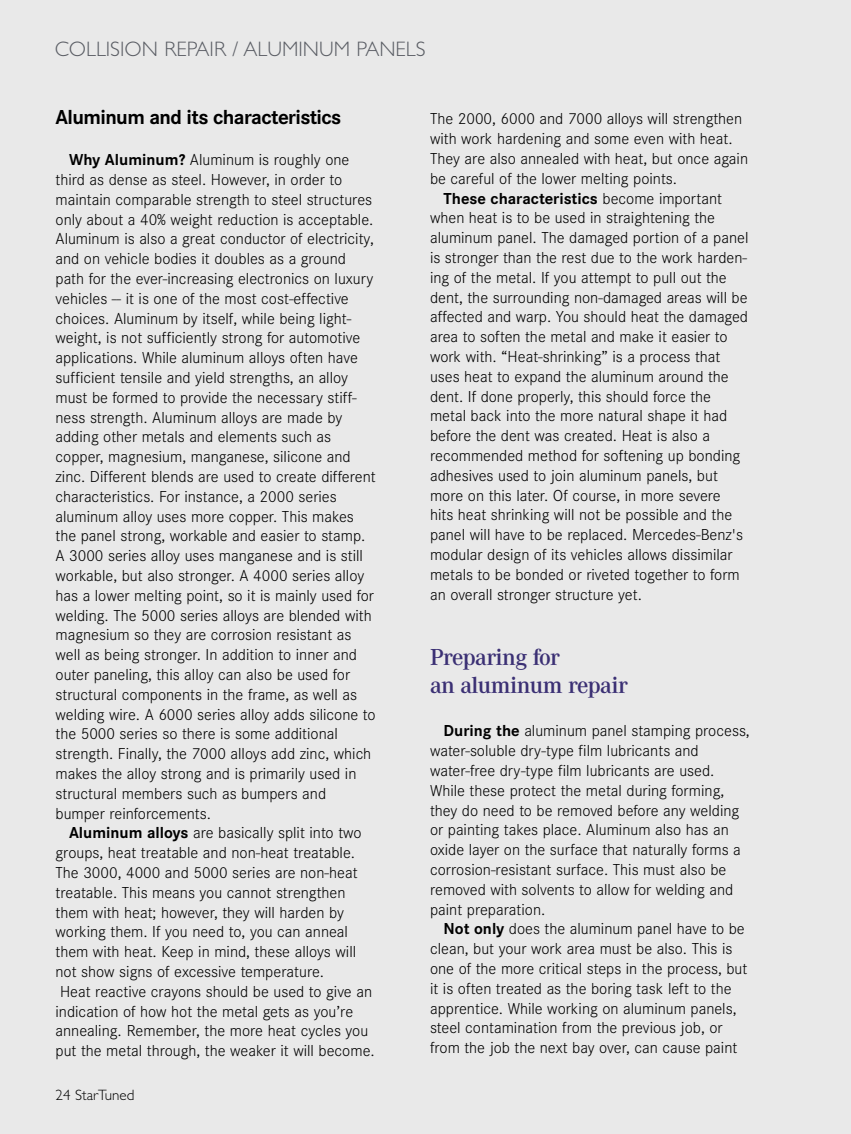
<style>
.page{position:relative;width:851px;height:1134px;background:#fff}
.page>*{position:absolute;margin:0;border:0;box-sizing:border-box;transform-origin:0 0}
.t1{font:600 24px/28.8px "Corporate A";letter-spacing:-.025em;color:#3b3074}
.t2{font:300 21px "Gill Sans";color:#5b5e65}
.t3{font:700 21px "Corporate S";letter-spacing:-.03em;color:#000}
.t4{font:300 16.5px/19.8px "Corporate S";color:#000}
.t5{font:700 16.5px "Corporate S";color:#000}
.t6{font:300 15px "Gill Sans";color:#000}
.s1{font-weight:700}
.s2{font-weight:300}
</style>
<div class="page">
<div style="left:0;top:0;width:850px;height:1134px;background:#e9e9e9"></div>
<p class="t2" style="left:55px;top:37px;width:372px">COLLISION REPAIR / ALUMINUM PANELS</p>
<p class="t3" style="left:56px;top:104px;width:287px">Aluminum and its characteristics</p>
<p class="t4" style="left:55px;top:150px;width:322px;text-indent:14px"><span class="s1">Why Aluminum?</span> Aluminum is roughly one third as dense as steel. However, in order to maintain comparable strength to steel structures only about a 40% weight reduction is acceptable.<br>Aluminum is also a great conductor of electricity, and on vehicle bodies it doubles as a ground path for the ever-increasing electronics on luxury vehicles -- it is one of the most cost-effective choices. Aluminum by itself, while being light&shy;weight, is not sufficiently strong for automotive applications. While aluminum alloys often have sufficient tensile and yield strengths, an alloy must be formed to provide the necessary stiff&shy;ness strength. Aluminum alloys are made by adding other metals and elements such as copper, magnesium, manganese, silicone and zinc. Different blends are used to create different characteristics. For instance, a 2000 series aluminum alloy uses more copper. This makes the panel strong, workable and easier to stamp.<br>A 3000 series alloy uses manganese and is still workable, but also stronger. A 4000 series alloy has a lower melting point, so it is mainly used for welding. The 5000 series alloys are blended with magnesium so they are corrosion resistant as well as being stronger. In addition to inner and outer paneling, this alloy can also be used for structural components in the frame, as well as welding wire. A 6000 series alloy adds silicone to the 5000 series so there is some additional strength. Finally, the 7000 alloys add zinc, which makes the alloy strong and is primarily used in structural members such as bumpers and bumper reinforcements.</p>
<p class="t4" style="left:55px;top:823px;width:321px;text-indent:14px"><span class="s1">Aluminum alloys</span> are basically split into two groups, heat treatable and non-heat treatable.<br>The 3000, 4000 and 5000 series are non-heat treatable. This means you cannot strengthen them with heat; however, they will harden by working them. If you need to, you can anneal them with heat. Keep in mind, these alloys will not show signs of excessive temperature.<br>Heat reactive crayons should be used to give an indication of how hot the metal gets as you’re annealing. Remember, the more heat cycles you put the metal through, the weaker it will become.</p>
<p class="t6" style="left:56px;top:1086px;width:80px">24 StarTuned</p>
<p class="t4" style="left:430px;top:109px;width:314px">The 2000, 6000 and 7000 alloys will strengthen</p>
<p class="t4" style="left:430px;top:129px;width:304px">with work hardening and some even with heat.</p>
<p class="t4" style="left:430px;top:148px;width:319px">They are also annealed with heat, but once again</p>
<p class="t4" style="left:430px;top:168px;width:248px">be careful of the lower melting points.</p>
<p class="t5" style="left:443px;top:188px;width:280px">These characteristics <span class="s2">become important</span></p>
<p class="t4" style="left:430px;top:208px;width:286px">when heat is to be used in straightening the</p>
<p class="t4" style="left:430px;top:228px;width:320px">aluminum panel. The damaged portion of a panel</p>
<p class="t4" style="left:430px;top:247px;width:318px">is stronger than the rest due to the work harden-</p>
<p class="t4" style="left:430px;top:267px;width:298px">ing of the metal. If you attempt to pull out the</p>
<p class="t4" style="left:430px;top:287px;width:319px">dent, the surrounding non-damaged areas will be</p>
<p class="t4" style="left:430px;top:307px;width:319px">affected and warp. You should heat the damaged</p>
<p class="t4" style="left:430px;top:327px;width:299px">area to soften the metal and make it easier to</p>
<p class="t4" style="left:430px;top:346px;width:292px">work with. “Heat-shrinking” is a process that</p>
<p class="t4" style="left:430px;top:366px;width:300px">uses heat to expand the aluminum around the</p>
<p class="t4" style="left:430px;top:386px;width:282px">dent. If done properly, this should force the</p>
<p class="t4" style="left:430px;top:406px;width:299px">metal back into the more natural shape it had</p>
<p class="t4" style="left:430px;top:426px;width:282px">before the dent was created. Heat is also a</p>
<p class="t4" style="left:430px;top:445px;width:312px">recommended method for softening up bonding</p>
<p class="t4" style="left:430px;top:465px;width:289px">adhesives used to join aluminum panels, but</p>
<p class="t4" style="left:430px;top:485px;width:292px">more on this later. Of course, in more severe</p>
<p class="t4" style="left:430px;top:505px;width:304px">hits heat shrinking will not be possible and the</p>
<p class="t4" style="left:430px;top:525px;width:314px">panel will have to be replaced. Mercedes-Benz's</p>
<p class="t4" style="left:430px;top:544px;width:304px">modular design of its vehicles allows dissimilar</p>
<p class="t4" style="left:430px;top:564px;width:311px">metals to be bonded or riveted together to form</p>
<p class="t4" style="left:430px;top:584px;width:213px">an overall stronger structure yet.</p>
<h1 class="t1" style="left:430px;top:642px;width:199px">Preparing for<br>an aluminum repair</h1>
<p class="t4" style="left:430px;top:721px;width:321px;text-indent:14px"><span class="s1">During the</span> aluminum panel stamping process, water-soluble dry-type film lubricants and water-free dry-type film lubricants are used.<br>While these protect the metal during forming, they do need to be removed before any welding or painting takes place. Aluminum also has an oxide layer on the surface that naturally forms a corrosion-resistant surface. This must also be removed with solvents to allow for welding and paint preparation.</p>
<p class="t4" style="left:430px;top:919px;width:319px;text-indent:14px"><span class="s1">Not only</span> does the aluminum panel have to be clean, but your work area must be also. This is one of the more critical steps in the process, but it is often treated as the boring task left to the apprentice. While working on aluminum panels, steel contamination from the previous job, or from the job the next bay over, can cause paint</p>
</div>
